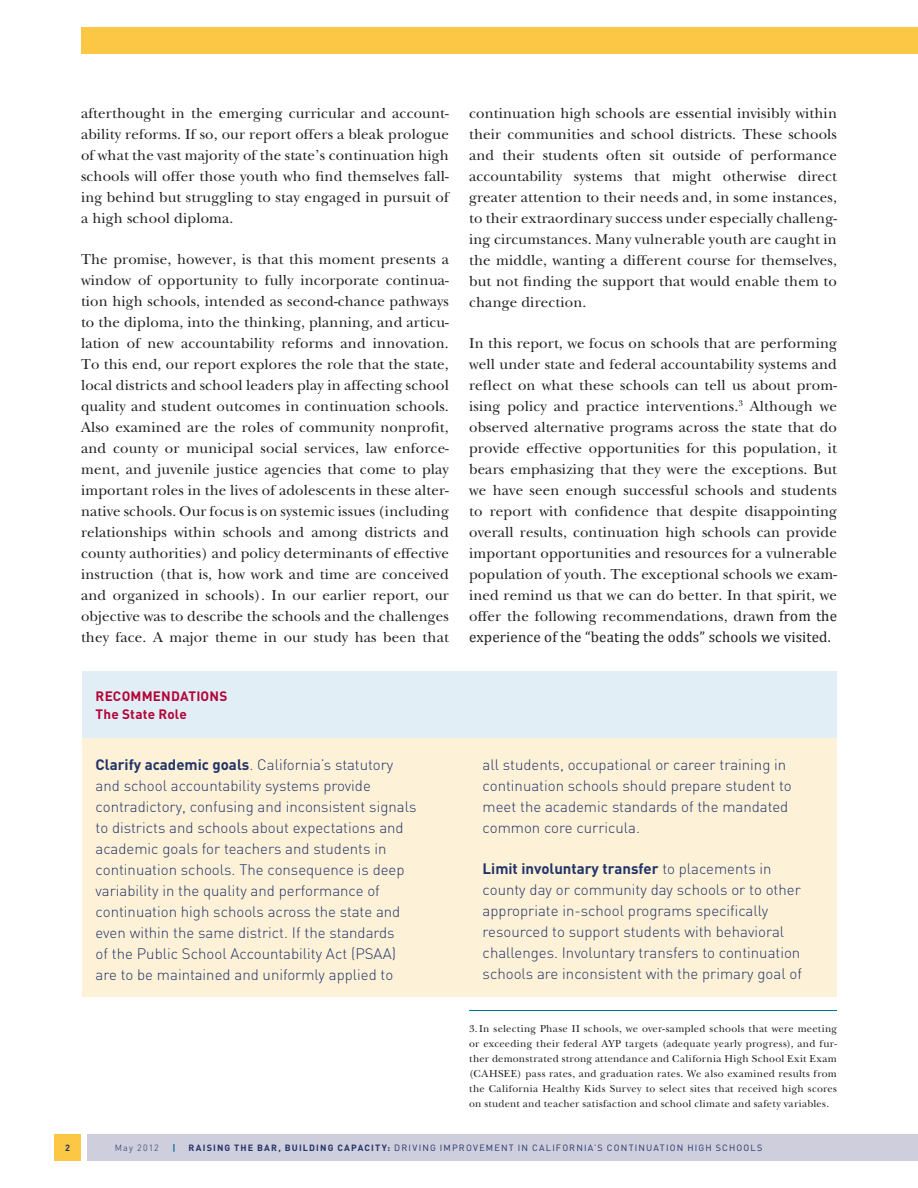
<style>
.page{position:relative;width:918px;height:1188px;background:#fff}
.page>*{position:absolute;margin:0;border:0;box-sizing:border-box;transform-origin:0 0}
.t1{font:15px/21px "New Baskerville Std";letter-spacing:.01em;color:#231f20;text-align:justify}
.t2{font:300 15px/21px "DIN";color:#213369}
.t3{font:15px "Cambria";letter-spacing:.01em;color:#231f20}
.t4{font:700 13.5px/18px "DIN";letter-spacing:.015em;color:#b30437}
.t5{font:10.5px/15px "New Baskerville Std";letter-spacing:.03em;color:#231f20;text-align:justify}
.t6{font:9px "DIN";letter-spacing:.135em;color:#213369}
.t7{font:300 9px "DIN";letter-spacing:.125em;color:#213369}
.t8{font:700 9px "DIN";color:#213369}
.t9{font:700 9px "DIN";color:#006c9b}
.s1{font-family:"Cambria"}
.s2{font-weight:700}
</style>
<div class="page">
<div style="left:54px;top:1134px;width:27px;height:27px;background:#fbc745"></div>
<div style="left:88px;top:1134px;width:830px;height:27px;background:#cfcedc"></div>
<div style="left:81px;top:27px;width:837px;height:27px;background:#fbc745"></div>
<hr style="left:469px;top:1010px;width:368px;height:1px;background:#006c9b">
<div style="left:82px;top:738px;width:755px;height:259px;background:#fdf2d7"></div>
<div style="left:82px;top:671px;width:755px;height:67px;background:#e2eef5"></div>
<p class="t1" style="left:81px;top:103px;width:369px">afterthought in the emerging curricular and account&shy;ability reforms. If so, our report offers a bleak prologue of what the vast majority of the state’s continuation high schools will offer those youth who find themselves fall&shy;ing behind but struggling to stay engaged in pursuit of a high school diploma.</p>
<p class="t1" style="left:81px;top:249px;width:369px">The promise, however, is that this moment presents a window of opportunity to fully incorporate continua&shy;tion high schools, intended as second-chance pathways to the diploma, into the thinking, planning, and articu&shy;lation of new accountability reforms and innovation.<br>To this end, our report explores the role that the state, local districts and school leaders play in affecting school quality and student outcomes in continuation schools.<br>Also examined are the roles of community nonprofit, and county or municipal social services, law enforce&shy;ment, and juvenile justice agencies that come to play important roles in the lives of adolescents in these alter&shy;native schools. Our focus is on systemic issues (including relationships within schools and among districts and county authorities) and policy determinants of effective instruction (that is, how work and time are conceived and organized in schools). In our earlier report, our objective was to describe the schools and the challenges they face. A major theme in our study has been that</p>
<p class="t4" style="left:96px;top:686px;width:132px">Recommendations<br>The State Role</p>
<p class="t1" style="left:469px;top:103px;width:369px">continuation high schools are essential invisibly within their communities and school districts. These schools and their students often sit outside of performance accountability systems that might otherwise direct greater attention to their needs and, in some instances, to their extraordinary success under especially challeng&shy;ing circumstances. Many vulnerable youth are caught in the middle, wanting a different course for themselves, but not finding the support that would enable them to change direction.</p>
<p class="t1" style="left:469px;top:333px;width:369px">In this report, we focus on schools that are performing well under state and federal accountability systems and reflect on what these schools can tell us about prom&shy;ising policy and practice interventions.<sup>3</sup> Although we observed alternative programs across the state that do provide effective opportunities for this population, it bears emphasizing that they were the exceptions. But we have seen enough successful schools and students to report with confidence that despite disappointing overall results, continuation high schools can provide important opportunities and resources for a vulnerable population of youth. The exceptional schools we exam&shy;ined remind us that we can do better. In that spirit, we offer the following recommendations, draw<span class="s1">n from the</span></p>
<p class="t3" style="left:469px;top:629px;width:363px">experience of the “beating the odds” schools we visited.</p>
<p class="t2" style="left:96px;top:754px;width:322px"><span class="s2">Clarify academic goals</span>. California’s statutory and school accountability systems provide contradictory, confusing and inconsistent signals to districts and schools about expectations and academic goals for teachers and students in continuation schools. The consequence is deep variability in the quality and performance of continuation high schools across the state and even within the same district. If the standards<br>of the Public School Accountability Act (PSAA) are to be maintained and uniformly applied to</p>
<p class="t2" style="left:483px;top:754px;width:311px">all students, occupational or career training in continuation schools should prepare student to meet the academic standards of the mandated common core curricula.</p>
<p class="t2" style="left:483px;top:858px;width:321px"><span class="s2">Limit involuntary transfer</span> to placements in county day or community day schools or to other appropriate in-school programs specifically resourced to support students with behavioral challenges. Involuntary transfers to continuation schools are inconsistent with the primary goal of</p>
<p class="t5" style="left:469px;top:1021px;width:369px">3.In selecting Phase II schools, we over-sampled schools that were meeting or exceeding their federal AYP targets (adequate yearly progress), and fur&shy;ther demonstrated strong attendance and California High School Exit Exam (CAHSEE) pass rates, and graduation rates. We also examined results from the California Healthy Kids Survey to select sites that received high scores on student and teacher satisfaction and school climate and safety variables.</p>
<p class="t8" style="left:65px;top:1142px;width:6px">2</p>
<p class="t7" style="left:115px;top:1142px;width:45px">May 2012</p>
<p class="t9" style="left:172px;top:1142px;width:5px">|</p>
<p class="t6" style="left:188px;top:1142px;width:576px"><span class="s2">R a ising the Bar, Building Capacity:</span> DRIVING I MPROVEMENT IN CALIFORNIA’S CONTINUATION HIGH SCHOOLS</p>
</div>
